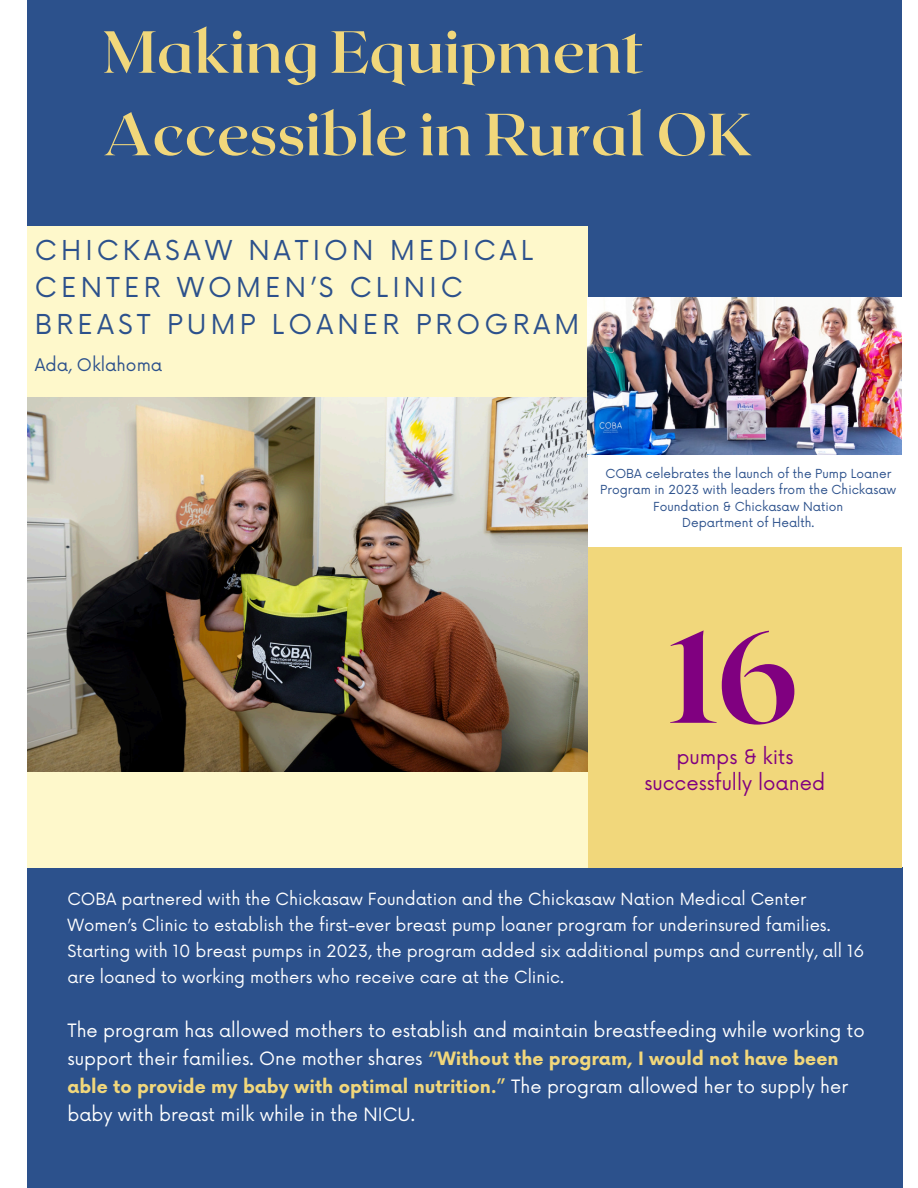
<style>
.page{position:relative;width:918px;height:1188px;background:#fff}
.page>*{position:absolute;margin:0;border:0;box-sizing:border-box;transform-origin:0 0}
.t1{font:800 129px "Roxborough CF";color:#800080}
.t2{font:700 59.25px/82.5px "Roxborough CF";color:#f1d77b}
.t3{font:26.7px/37.2px "Now";letter-spacing:.155em;color:#2c518c}
.t4{font:19.65px/26.4px "Now";color:#800080;text-align:center}
.t5{font:17.85px/28.2px "Now";color:#fff}
.t6{font:16.95px "Now";color:#2c518c}
.t7{font:16.35px/25.8px "Now";color:#fff}
.t8{font:12.15px/16.2px "Now";color:#2c518c;text-align:center}
.s1{font-weight:700;color:#f1d77b}
</style>
<div class="page">
<div style="left:27px;top:0;width:874px;height:297px;background:#2c518c"></div>
<div style="left:27px;top:867px;width:875px;height:321px;background:#2c518c"></div>
<div style="left:587px;top:547px;width:315px;height:320px;background:#f1d77b"></div>
<div style="left:27px;top:226px;width:560px;height:641px;background:#fef8cb"></div>
<img style="left:27px;top:398px;width:560px;height:373px">
<img style="left:587px;top:297px;width:314px;height:157px">
<p class="t2" style="left:103px;top:8px;width:651px">Making Equipment<br>Accessible in Rural OK</p>
<p class="t3" style="left:35px;top:233px;width:546px">CHICKASAW NATION MEDICAL<br>CENTER WOMEN’S CLINIC<br>BREAST PUMP LOANER PROGRAM</p>
<h4 class="t6" style="left:35px;top:356px;width:129px">Ada, Oklahoma</h4>
<h1 class="t8" style="left:600px;top:466px;width:298px">COBA celebrates the launch of the Pump Loaner<br>Program in 2023 with leaders from the Chickasaw<br>Foundation &amp; Chickasaw Nation</h1>
<p class="t8" style="left:682px;top:515px;width:134px">Department of Health.</p>
<h2 class="t1" style="left:670px;top:594px;width:131px">16</h2>
<p class="t4" style="left:645px;top:745px;width:182px">pumps &amp; kits successfully loaned</p>
<p class="t7" style="left:67px;top:887px;width:798px">COBA partnered with the Chickasaw Foundation and the Chickasaw Nation Medical Center Women’s Clinic to establish the first-ever breast pump loaner program for underinsured families.<br>Starting with 10 breast pumps in 2023, the program added six additional pumps and currently, all 16 are loaned to working mothers who receive care at the Clinic.</p>
<p class="t5" style="left:67px;top:1017px;width:799px">The program has allowed mothers to establish and maintain breastfeeding while working to support their families. One mother shares <span class="s1">“Without the program, I would not have been able to provide my baby with optimal nutrition.”</span> The program allowed her to supply her baby with breast milk while in the NICU.</p>
</div>
